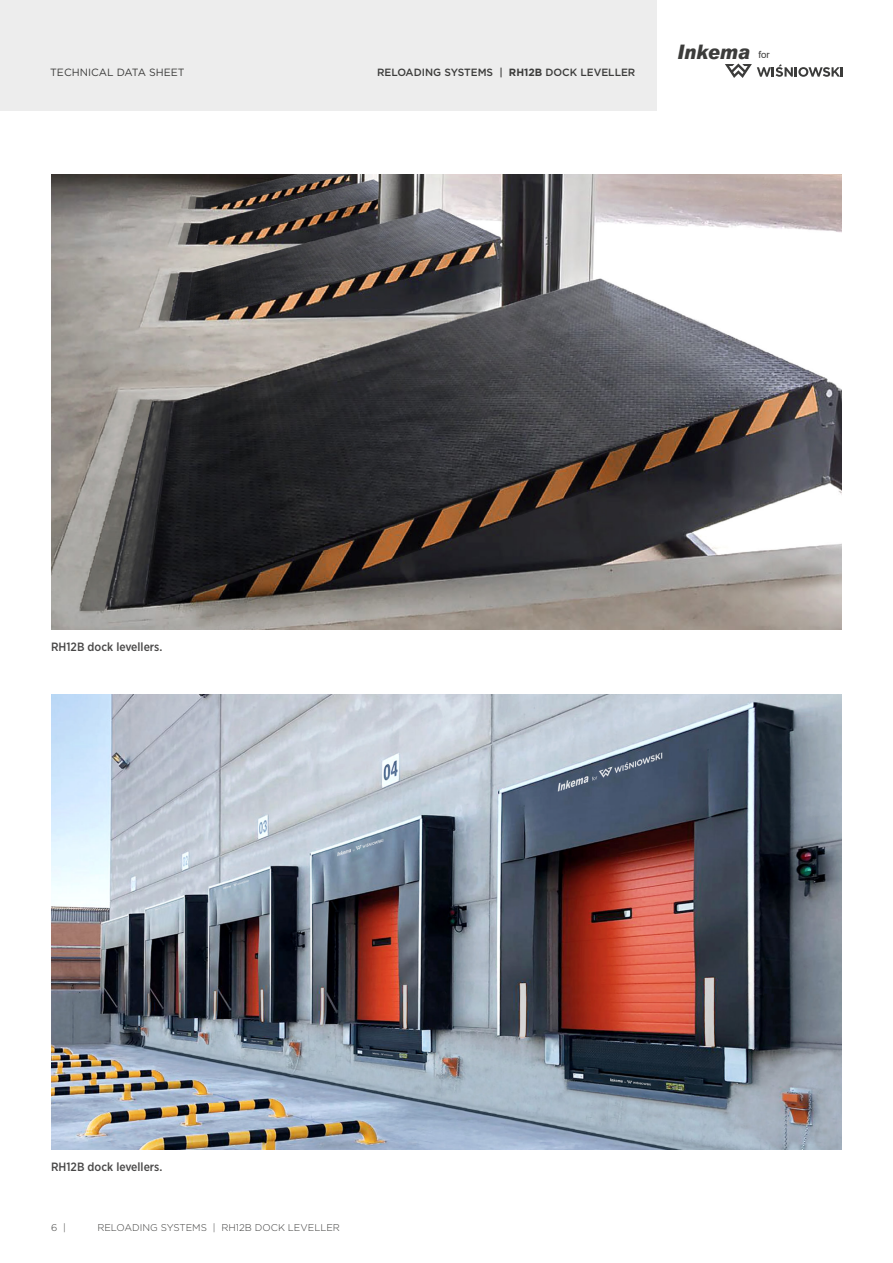
<style>
.page{position:relative;width:893px;height:1263px;background:#fff}
.page>*{position:absolute;margin:0;border:0;box-sizing:border-box;transform-origin:0 0}
.t1{font:italic 900 19.95px "Arial";color:#3c3c3b;scale:.9 1}
.t2{font:500 12px "Gotham Narrow";color:#494848}
.t3{font:500 10.5px "Gotham";color:#3c3c3b}
.t4{font:10.5px "Gotham";color:#3c3c3b}
.t5{font:300 9.75px "Gotham";color:#3c3c3b}
.s1{font-weight:700}
.s2{font-weight:400;font-style:normal;font-size:9.75px}
</style>
<div class="page">
<div style="left:0;top:0;width:657px;height:111px;background:#ededed"></div>
<svg style="left:725px;top:64px;width:118px;height:14px"></svg>
<img style="left:51px;top:694px;width:791px;height:455px">
<img style="left:51px;top:175px;width:791px;height:455px">
<p class="t4" style="left:50px;top:66px;width:136px">TECHNICAL DATA SHEET</p>
<p class="t3" style="left:377px;top:66px;width:260px">RELOADING SYSTEMS | <span class="s1">RH12B</span> DOCK LEVELLER</p>
<h1 class="t1" style="left:677px;top:39px;width:104px">Inkema <span class="s2">for</span></h1>
<p class="t2" style="left:51px;top:639px;width:113px">RH12B dock levellers.</p>
<p class="t2" style="left:51px;top:1159px;width:113px">RH12B dock levellers.</p>
<p class="t5" style="left:51px;top:1221px;width:16px">6 |</p>
<p class="t5" style="left:97px;top:1221px;width:244px">RELOADING SYSTEMS | RH12B DOCK LEVELLER</p>
</div>
